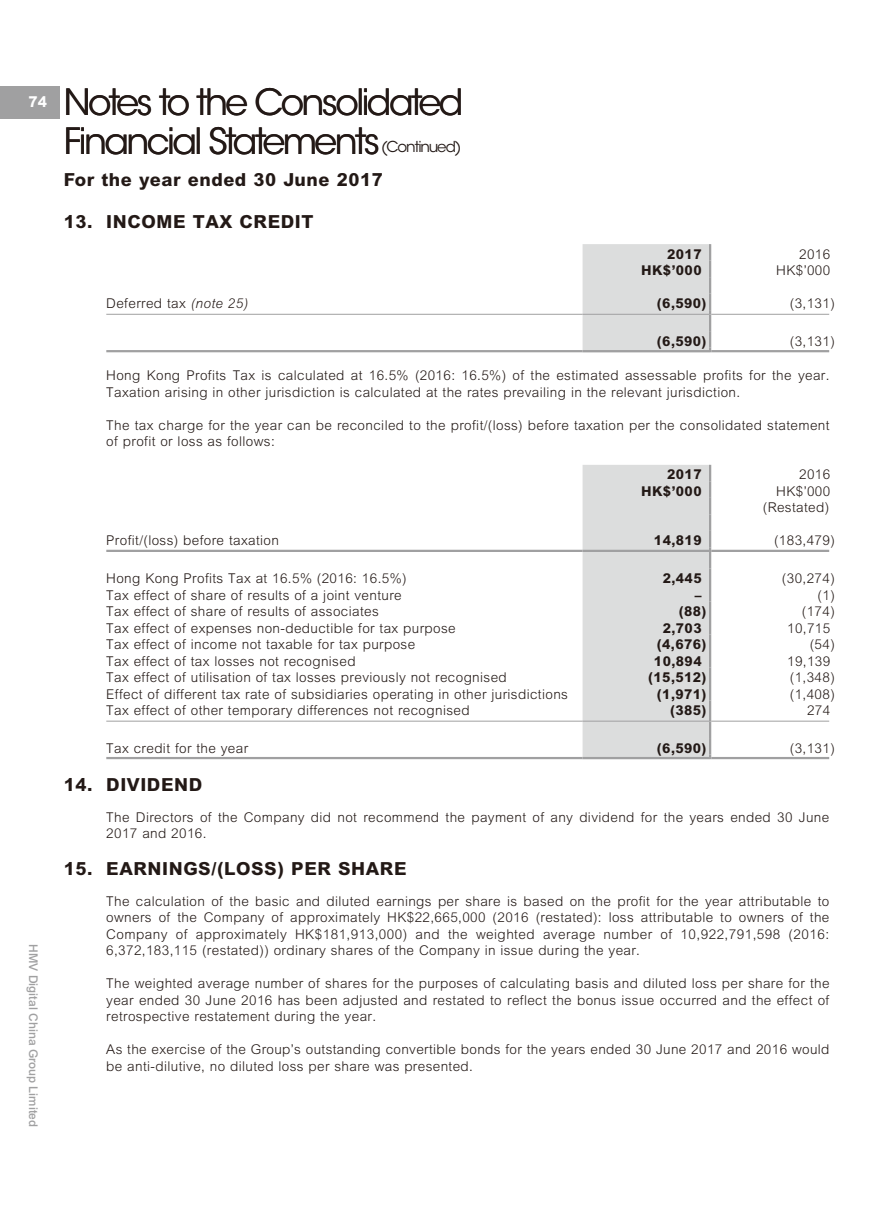
<style>
.page{position:relative;width:893px;height:1212px;background:#fff}
.page>*{position:absolute;margin:0;border:0;box-sizing:border-box;transform-origin:0 0}
.t1{font:36px/39px "ITC Avant Garde Std";letter-spacing:-.07em;color:#231916}
.t2{font:800 18px "Arial MT Std";letter-spacing:.03em;color:#231916}
.t3{font:15px "ITC Avant Garde Std";letter-spacing:-.07em;color:#231916}
.t4{font:800 15px "Arial MT Std";color:#fff}
.t5{font:300 13.5px/16.5px "Arial MT Std";letter-spacing:.03em;color:#231916}
.t6{font:800 13.5px "Arial MT Std";letter-spacing:.03em;color:#231916}
.t7{font:500 12px "Arial MT Std";color:#a0a0a1}
.s1{font-style:italic}
</style>
<div class="page">
<div style="left:0;top:86px;width:60px;height:33px;background:#a0a0a1"></div>
<div style="left:583px;top:244px;width:128px;height:108px;background:#dcdddd"></div>
<hr style="left:106px;top:314px;width:477px;height:1px;background:#a0a0a1">
<hr style="left:583px;top:314px;width:126px;height:1px;background:#a0a0a1">
<hr style="left:711px;top:314px;width:118px;height:1px;background:#a0a0a1">
<hr style="left:106px;top:350px;width:477px;height:2px;background:#a0a0a1">
<hr style="left:583px;top:350px;width:126px;height:2px;background:#a0a0a1">
<hr style="left:711px;top:350px;width:118px;height:2px;background:#a0a0a1">
<div style="left:583px;top:465px;width:128px;height:294px;background:#dcdddd"></div>
<hr style="left:106px;top:550px;width:477px;height:2px;background:#a0a0a1">
<hr style="left:583px;top:550px;width:126px;height:2px;background:#a0a0a1">
<hr style="left:711px;top:550px;width:118px;height:2px;background:#a0a0a1">
<hr style="left:106px;top:721px;width:477px;height:1px;background:#a0a0a1">
<hr style="left:583px;top:721px;width:126px;height:1px;background:#a0a0a1">
<hr style="left:711px;top:721px;width:118px;height:1px;background:#a0a0a1">
<hr style="left:106px;top:757px;width:477px;height:2px;background:#a0a0a1">
<hr style="left:583px;top:757px;width:126px;height:2px;background:#a0a0a1">
<hr style="left:711px;top:757px;width:118px;height:2px;background:#a0a0a1">
<p class="t4" style="left:29px;top:93px;width:20px">74</p>
<p class="t7" style="left:41px;top:944px;width:184px;rotate:90deg">HMV Digital China Group Limited</p>
<h1 class="t1" style="left:64px;top:83px;width:401px">Notes to the Consolidated<br>Financial Statements</h1>
<p class="t3" style="left:381px;top:137px;width:82px">(Continued)</p>
<h2 class="t2" style="left:64px;top:168px;width:320px">For the year ended 30 June 2017</h2>
<h2 class="t2" style="left:64px;top:211px;width:251px">13. INCOME TAX CREDIT</h2>
<p class="t6" style="left:667px;top:246px;width:36px">2017</p>
<p class="t5" style="left:799px;top:246px;width:33px">2016</p>
<p class="t6" style="left:641px;top:262px;width:62px">HK$’000</p>
<p class="t5" style="left:776px;top:262px;width:56px">HK$’000</p>
<p class="t5" style="left:106px;top:295px;width:143px">Deferred tax <span class="s1">(note 25)</span></p>
<p class="t6" style="left:657px;top:295px;width:51px">(6,590)</p>
<p class="t5" style="left:790px;top:295px;width:47px">(3,131)</p>
<p class="t6" style="left:657px;top:333px;width:51px">(6,590)</p>
<p class="t5" style="left:790px;top:333px;width:47px">(3,131)</p>
<p class="t5" style="left:106px;top:367px;width:725px">Hong Kong Profits Tax is calculated at 16.5% (2016: 16.5%) of the estimated assessable profits for the year.<br>Taxation arising in other jurisdiction is calculated at the rates prevailing in the relevant jurisdiction.</p>
<p class="t5" style="left:106px;top:417px;width:725px">The tax charge for the year can be reconciled to the profit/(loss) before taxation per the consolidated statement of profit or loss as follows:</p>
<p class="t6" style="left:667px;top:466px;width:36px">2017</p>
<p class="t5" style="left:799px;top:466px;width:33px">2016</p>
<p class="t6" style="left:641px;top:483px;width:62px">HK$’000</p>
<p class="t5" style="left:763px;top:483px;width:69px;text-align:right">HK$’000 (Restated)</p>
<p class="t5" style="left:106px;top:532px;width:174px">Profit/(loss) before taxation</p>
<p class="t6" style="left:654px;top:532px;width:49px">14,819</p>
<p class="t5" style="left:774px;top:532px;width:62px">(183,479)</p>
<p class="t5" style="left:106px;top:570px;width:302px">Hong Kong Profits Tax at 16.5% (2016: 16.5%)</p>
<p class="t6" style="left:663px;top:570px;width:40px">2,445</p>
<p class="t5" style="left:782px;top:570px;width:54px">(30,274)</p>
<p class="t5" style="left:106px;top:586px;width:297px">Tax effect of share of results of a joint venture</p>
<p class="t6" style="left:695px;top:587px;width:8px">–</p>
<p class="t5" style="left:818px;top:586px;width:19px">(1)</p>
<p class="t5" style="left:106px;top:603px;width:274px">Tax effect of share of results of associates</p>
<p class="t6" style="left:679px;top:603px;width:29px">(88)</p>
<p class="t5" style="left:802px;top:603px;width:35px">(174)</p>
<p class="t5" style="left:106px;top:619px;width:351px">Tax effect of expenses non-deductible for tax purpose</p>
<p class="t6" style="left:663px;top:620px;width:40px">2,703</p>
<p class="t5" style="left:787px;top:619px;width:45px">10,715</p>
<p class="t5" style="left:106px;top:636px;width:310px">Tax effect of income not taxable for tax purpose</p>
<p class="t6" style="left:657px;top:636px;width:51px">(4,676)</p>
<p class="t5" style="left:810px;top:636px;width:27px">(54)</p>
<p class="t5" style="left:106px;top:652px;width:251px">Tax effect of tax losses not recognised</p>
<p class="t6" style="left:654px;top:653px;width:49px">10,894</p>
<p class="t5" style="left:787px;top:652px;width:45px">19,139</p>
<p class="t5" style="left:106px;top:669px;width:402px">Tax effect of utilisation of tax losses previously not recognised</p>
<p class="t6" style="left:648px;top:669px;width:60px">(15,512)</p>
<p class="t5" style="left:790px;top:669px;width:47px">(1,348)</p>
<p class="t5" style="left:106px;top:685px;width:463px">Effect of different tax rate of subsidiaries operating in other jurisdictions</p>
<p class="t6" style="left:657px;top:686px;width:51px">(1,971)</p>
<p class="t5" style="left:790px;top:685px;width:47px">(1,408)</p>
<p class="t5" style="left:106px;top:702px;width:365px">Tax effect of other temporary differences not recognised</p>
<p class="t6" style="left:670px;top:702px;width:38px">(385)</p>
<p class="t5" style="left:807px;top:702px;width:25px">274</p>
<p class="t5" style="left:106px;top:739px;width:143px">Tax credit for the year</p>
<p class="t6" style="left:657px;top:740px;width:51px">(6,590)</p>
<p class="t5" style="left:790px;top:739px;width:47px">(3,131)</p>
<h2 class="t2" style="left:64px;top:774px;width:140px">14. DIVIDEND</h2>
<p class="t5" style="left:106px;top:809px;width:724px">The Directors of the Company did not recommend the payment of any dividend for the years ended 30 June<br>2017 and 2016.</p>
<h2 class="t2" style="left:64px;top:858px;width:344px">15. EARNINGS/(LOSS) PER SHARE</h2>
<p class="t5" style="left:106px;top:893px;width:725px;text-align:justify">The calculation of the basic and diluted earnings per share is based on the profit for the year attributable to owners of the Company of approximately HK$22,665,000 (2016 (restated): loss attributable to owners of the Company of approximately HK$181,913,000) and the weighted average number of 10,922,791,598 (2016:<br>6,372,183,115 (restated)) ordinary shares of the Company in issue during the year.</p>
<p class="t5" style="left:106px;top:975px;width:725px;text-align:justify">The weighted average number of shares for the purposes of calculating basis and diluted loss per share for the year ended 30 June 2016 has been adjusted and restated to reflect the bonus issue occurred and the effect of retrospective restatement during the year.</p>
<p class="t5" style="left:106px;top:1041px;width:725px">As the exercise of the Group’s outstanding convertible bonds for the years ended 30 June 2017 and 2016 would be anti-dilutive, no diluted loss per share was presented.</p>
</div>
